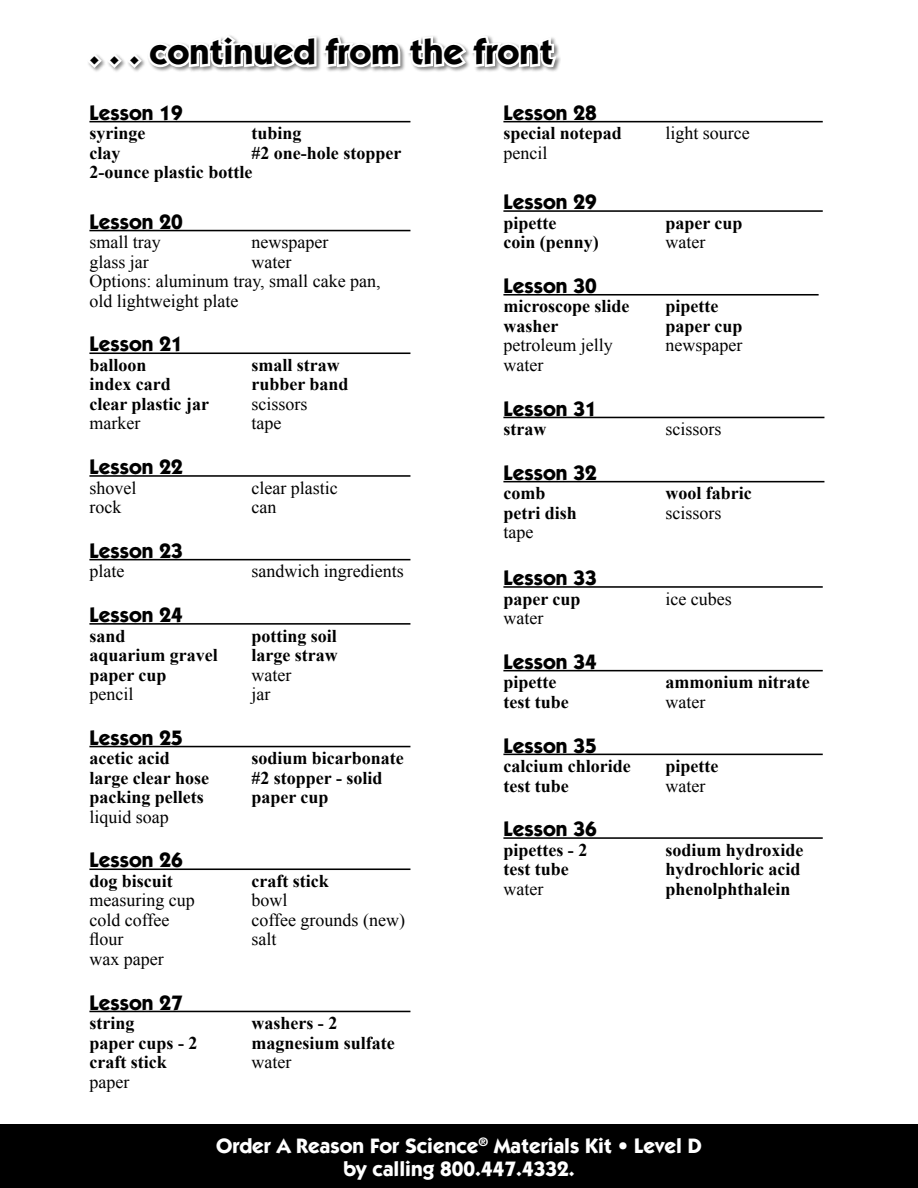
<style>
.page{position:relative;width:918px;height:1188px;background:#fff}
.page>*{position:absolute;margin:0;border:0;box-sizing:border-box;transform-origin:0 0}
.t1{font:700 36px "Itc Kabel";color:#000}
.t2{font:700 21px "Itc Kabel";color:#000}
.t3{font:700 21px/22.5px "Itc Kabel";color:#fff;text-align:center}
.t4{font:700 18px/19.5px "Times New Roman";color:#000}
.t5{font:18px/19.5px "Times New Roman";color:#000}
</style>
<div class="page">
<hr style="left:89px;top:121px;width:321px;height:1px;background:#000">
<hr style="left:89px;top:230px;width:321px;height:1px;background:#000">
<hr style="left:89px;top:352px;width:321px;height:2px;background:#000">
<hr style="left:89px;top:475px;width:321px;height:2px;background:#000">
<hr style="left:89px;top:559px;width:321px;height:1px;background:#000">
<hr style="left:89px;top:623px;width:321px;height:2px;background:#000">
<hr style="left:89px;top:746px;width:321px;height:1px;background:#000">
<hr style="left:89px;top:868px;width:321px;height:2px;background:#000">
<hr style="left:89px;top:1011px;width:321px;height:1px;background:#000">
<hr style="left:503px;top:121px;width:320px;height:1px;background:#000">
<hr style="left:503px;top:210px;width:320px;height:2px;background:#000">
<hr style="left:503px;top:294px;width:316px;height:2px;background:#000">
<hr style="left:503px;top:417px;width:321px;height:1px;background:#000">
<hr style="left:503px;top:481px;width:321px;height:1px;background:#000">
<hr style="left:503px;top:586px;width:320px;height:2px;background:#000">
<hr style="left:503px;top:670px;width:320px;height:1px;background:#000">
<hr style="left:503px;top:754px;width:320px;height:1px;background:#000">
<hr style="left:503px;top:837px;width:320px;height:2px;background:#000">
<svg style="left:88px;top:35px;width:472px;height:37px"></svg>
<div style="left:0;top:1124px;width:918px;height:64px;background:#000"></div>
<h1 class="t1" style="left:89px;top:30px;width:466px">. . . continued from the front</h1>
<p class="t2" style="left:89px;top:100px;width:95px">Lesson 19</p>
<p class="t4" style="left:89px;top:123px;width:57px">syringe</p>
<p class="t4" style="left:251px;top:123px;width:52px">tubing</p>
<p class="t4" style="left:89px;top:143px;width:32px">clay</p>
<p class="t4" style="left:89px;top:143px;width:313px;text-indent:162px">#2 one-hole stopper<br>2-ounce plastic bottle</p>
<p class="t2" style="left:89px;top:209px;width:95px">Lesson 20</p>
<p class="t5" style="left:89px;top:232px;width:73px">small tray</p>
<p class="t5" style="left:251px;top:232px;width:78px">newspaper</p>
<p class="t5" style="left:89px;top:252px;width:61px">glass jar</p>
<p class="t5" style="left:89px;top:252px;width:293px;text-indent:162px">water<br>Options: aluminum tray, small cake pan, old lightweight plate</p>
<p class="t2" style="left:89px;top:331px;width:95px">Lesson 21</p>
<p class="t4" style="left:89px;top:355px;width:59px">balloon</p>
<p class="t4" style="left:251px;top:355px;width:90px">small straw</p>
<p class="t4" style="left:89px;top:374px;width:83px">index card</p>
<p class="t4" style="left:251px;top:374px;width:99px">rubber band</p>
<p class="t4" style="left:89px;top:394px;width:121px">clear plastic jar</p>
<p class="t5" style="left:251px;top:394px;width:57px">scissors</p>
<p class="t5" style="left:89px;top:413px;width:52px">marker</p>
<p class="t5" style="left:251px;top:413px;width:31px">tape</p>
<p class="t2" style="left:89px;top:454px;width:95px">Lesson 22</p>
<p class="t5" style="left:89px;top:478px;width:48px">shovel</p>
<p class="t5" style="left:251px;top:478px;width:88px">clear plastic</p>
<p class="t5" style="left:89px;top:497px;width:33px">rock</p>
<p class="t5" style="left:251px;top:497px;width:26px">can</p>
<p class="t2" style="left:89px;top:538px;width:95px">Lesson 23</p>
<p class="t5" style="left:89px;top:561px;width:36px">plate</p>
<p class="t5" style="left:251px;top:561px;width:154px">sandwich ingredients</p>
<p class="t2" style="left:89px;top:602px;width:95px">Lesson 24</p>
<p class="t4" style="left:89px;top:626px;width:38px">sand</p>
<p class="t4" style="left:251px;top:626px;width:87px">potting soil</p>
<p class="t4" style="left:89px;top:645px;width:130px">aquarium gravel</p>
<p class="t4" style="left:251px;top:645px;width:88px">large straw</p>
<p class="t4" style="left:89px;top:665px;width:79px">paper cup</p>
<p class="t5" style="left:251px;top:664px;width:41px">water</p>
<p class="t5" style="left:89px;top:684px;width:45px">pencil</p>
<p class="t5" style="left:251px;top:684px;width:20px">jar</p>
<p class="t2" style="left:89px;top:725px;width:95px">Lesson 25</p>
<p class="t4" style="left:89px;top:748px;width:82px">acetic acid</p>
<p class="t4" style="left:251px;top:748px;width:154px">sodium bicarbonate</p>
<p class="t4" style="left:89px;top:768px;width:121px">large clear hose</p>
<p class="t4" style="left:251px;top:768px;width:133px">#2 stopper - solid</p>
<p class="t4" style="left:89px;top:787px;width:116px">packing pellets</p>
<p class="t4" style="left:251px;top:787px;width:79px">paper cup</p>
<p class="t5" style="left:89px;top:807px;width:81px">liquid soap</p>
<p class="t2" style="left:89px;top:847px;width:95px">Lesson 26</p>
<p class="t4" style="left:89px;top:871px;width:85px">dog biscuit</p>
<p class="t4" style="left:251px;top:871px;width:79px">craft stick</p>
<p class="t5" style="left:89px;top:890px;width:107px">measuring cup</p>
<p class="t5" style="left:251px;top:890px;width:37px">bowl</p>
<p class="t5" style="left:89px;top:910px;width:82px">cold coffee</p>
<p class="t5" style="left:251px;top:910px;width:155px">coffee grounds (new)</p>
<p class="t5" style="left:89px;top:929px;width:36px">flour</p>
<p class="t5" style="left:251px;top:929px;width:27px">salt</p>
<p class="t5" style="left:89px;top:949px;width:76px">wax paper</p>
<p class="t2" style="left:89px;top:990px;width:95px">Lesson 27</p>
<p class="t4" style="left:89px;top:1013px;width:46px">string</p>
<p class="t4" style="left:251px;top:1013px;width:87px">washers - 2</p>
<p class="t4" style="left:89px;top:1033px;width:110px">paper cups - 2</p>
<p class="t4" style="left:251px;top:1033px;width:145px">magnesium sulfate</p>
<p class="t4" style="left:89px;top:1052px;width:79px">craft stick</p>
<p class="t5" style="left:251px;top:1052px;width:41px">water</p>
<p class="t5" style="left:89px;top:1072px;width:41px">paper</p>
<p class="t2" style="left:503px;top:100px;width:95px">Lesson 28</p>
<p class="t4" style="left:503px;top:123px;width:120px">special notepad</p>
<p class="t5" style="left:665px;top:123px;width:86px">light source</p>
<p class="t5" style="left:503px;top:143px;width:45px">pencil</p>
<p class="t2" style="left:503px;top:189px;width:95px">Lesson 29</p>
<p class="t4" style="left:503px;top:213px;width:54px">pipette</p>
<p class="t4" style="left:665px;top:213px;width:79px">paper cup</p>
<p class="t4" style="left:503px;top:232px;width:97px">coin (penny)</p>
<p class="t5" style="left:665px;top:232px;width:41px">water</p>
<p class="t2" style="left:503px;top:273px;width:95px">Lesson 30</p>
<p class="t4" style="left:503px;top:296px;width:128px">microscope slide</p>
<p class="t4" style="left:665px;top:296px;width:54px">pipette</p>
<p class="t4" style="left:503px;top:316px;width:56px">washer</p>
<p class="t4" style="left:665px;top:316px;width:79px">paper cup</p>
<p class="t5" style="left:503px;top:335px;width:111px">petroleum jelly</p>
<p class="t5" style="left:665px;top:335px;width:78px">newspaper</p>
<p class="t5" style="left:503px;top:355px;width:41px">water</p>
<p class="t2" style="left:503px;top:396px;width:95px">Lesson 31</p>
<p class="t4" style="left:503px;top:419px;width:44px">straw</p>
<p class="t5" style="left:665px;top:419px;width:57px">scissors</p>
<p class="t2" style="left:503px;top:460px;width:95px">Lesson 32</p>
<p class="t4" style="left:503px;top:483px;width:43px">comb</p>
<p class="t4" style="left:665px;top:483px;width:88px">wool fabric</p>
<p class="t4" style="left:503px;top:503px;width:75px">petri dish</p>
<p class="t5" style="left:665px;top:503px;width:57px">scissors</p>
<p class="t5" style="left:503px;top:522px;width:31px">tape</p>
<p class="t2" style="left:503px;top:565px;width:95px">Lesson 33</p>
<p class="t4" style="left:503px;top:589px;width:79px">paper cup</p>
<p class="t5" style="left:665px;top:589px;width:68px">ice cubes</p>
<p class="t5" style="left:503px;top:608px;width:41px">water</p>
<p class="t2" style="left:503px;top:649px;width:95px">Lesson 34</p>
<p class="t4" style="left:503px;top:672px;width:54px">pipette</p>
<p class="t4" style="left:665px;top:672px;width:146px">ammonium nitrate</p>
<p class="t4" style="left:503px;top:692px;width:67px">test tube</p>
<p class="t5" style="left:665px;top:692px;width:41px">water</p>
<p class="t2" style="left:503px;top:733px;width:95px">Lesson 35</p>
<p class="t4" style="left:503px;top:756px;width:129px">calcium chloride</p>
<p class="t4" style="left:665px;top:756px;width:54px">pipette</p>
<p class="t4" style="left:503px;top:776px;width:67px">test tube</p>
<p class="t5" style="left:665px;top:775px;width:41px">water</p>
<p class="t2" style="left:503px;top:816px;width:95px">Lesson 36</p>
<p class="t4" style="left:503px;top:840px;width:85px">pipettes - 2</p>
<p class="t4" style="left:665px;top:840px;width:140px">sodium hydroxide</p>
<p class="t4" style="left:503px;top:859px;width:67px">test tube</p>
<p class="t4" style="left:665px;top:859px;width:137px">hydrochloric acid</p>
<p class="t5" style="left:503px;top:879px;width:41px">water</p>
<p class="t4" style="left:665px;top:879px;width:127px">phenolphthalein</p>
<p class="t3" style="left:216px;top:1134px;width:487px">Order A Reason For Science<sup>®</sup> Materials Kit • Level D by calling 800.447.4332.</p>
</div>
